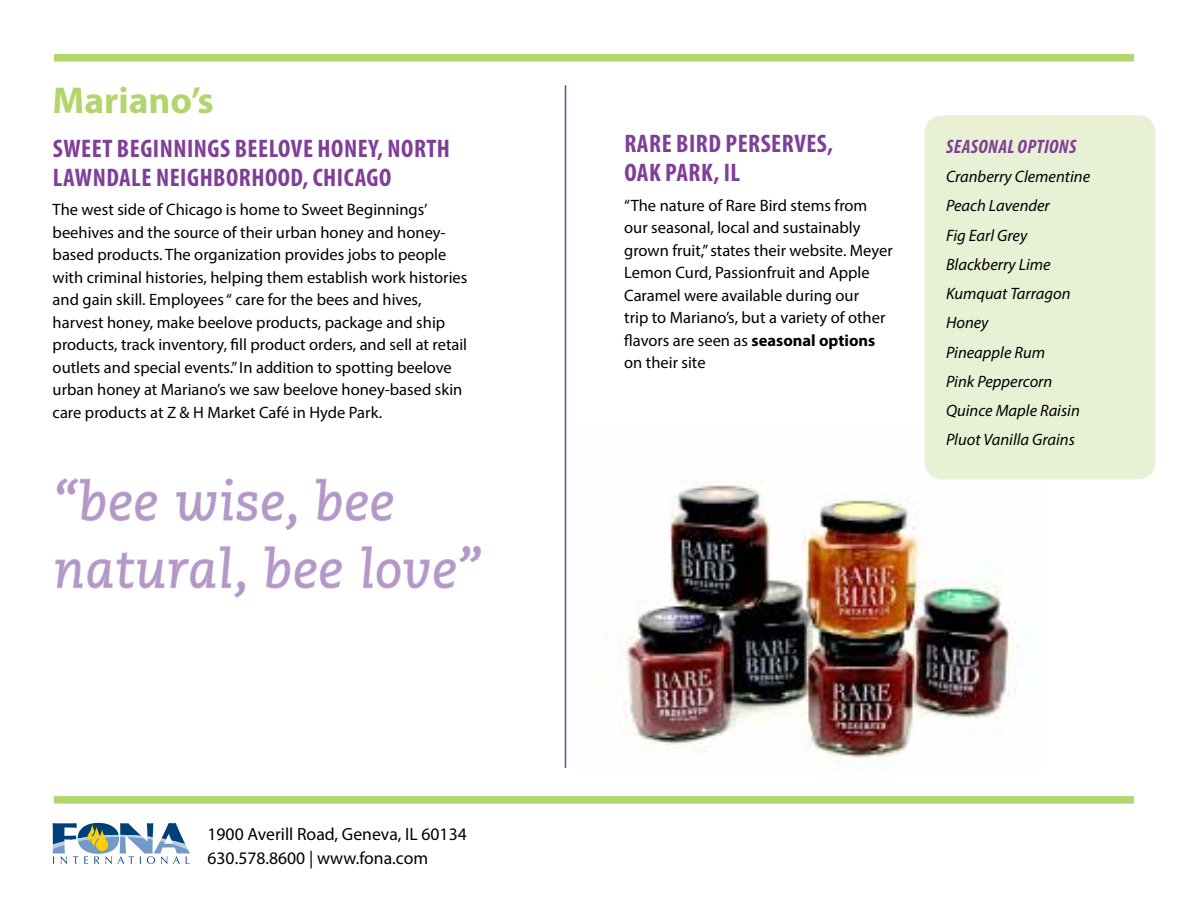
<style>
.page{position:relative;width:1188px;height:918px;background:#fff}
.page>*{position:absolute;margin:0;border:0;box-sizing:border-box;transform-origin:0 0}
.t1{font:italic 52.5px/67.5px "Caecilia LT Std";letter-spacing:.02em;color:#b597c7}
.t2{font:700 37.5px "Myriad Pro";color:#b2d56c}
.t3{font:700 condensed 25.5px/28.5px "Myriad Pro";letter-spacing:.02em;color:#7f3f98}
.t4{font:italic 700 condensed 19.5px "Myriad Pro";letter-spacing:.02em;color:#7f3f98}
.t5{font:17.7px/24.3px "Myriad Pro";color:#000}
.t6{font:16.5px/22.5px "Myriad Pro";color:#000}
.t7{font:italic 16.5px/29.2px "Myriad Pro";color:#000}
.s1{font-weight:700}
</style>
<div class="page">
<img style="left:604px;top:473px;width:436px;height:296px">
<div style="left:924px;top:115px;width:232px;height:364px;background:#e8f1d4;border-radius:18px"></div>
<svg style="left:53px;top:823px;width:137px;height:41px"></svg>
<div style="left:54px;top:54px;width:1080px;height:8px;background:#b2d56c"></div>
<div style="left:54px;top:796px;width:1080px;height:8px;background:#b2d56c"></div>
<svg style="left:55px;top:478px;width:426px;height:120px"></svg>
<hr style="left:565px;top:85px;width:1px;height:683px;background:#7f3f98">
<h2 class="t2" style="left:53px;top:76px;width:163px">Mariano’s</h2>
<h3 class="t3" style="left:53px;top:134px;width:399px">SWEET BEGINNINGS BEELOVE HONEY, NORTH<br>LAWNDALE NEIGHBORHOOD, CHICAGO</h3>
<p class="t6" style="left:53px;top:198px;width:416px">The west side of Chicago is home to Sweet Beginnings’ beehives and the source of their urban honey and honey&shy;based products. The organization provides jobs to people with criminal histories, helping them establish work histories and gain skill. Employees “ care for the bees and hives, harvest honey, make beelove products, package and ship products, track inventory, fill product orders, and sell at retail outlets and special events.” In addition to spotting beelove urban honey at Mariano’s we saw beelove honey-based skin care products at Z &amp; H Market Café in Hyde Park.</p>
<h1 class="t1" style="left:54px;top:469px;width:429px">“bee wise, bee natural, bee love”</h1>
<p class="t5" style="left:208px;top:821px;width:261px">1900 Averill Road, Geneva, IL 60134<br>630.578.8600 | www.fona.com</p>
<h3 class="t3" style="left:624px;top:128px;width:210px;line-height:29.2px">RARE BIRD PERSERVES,<br>OAK PARK, IL</h3>
<p class="t6" style="left:624px;top:194px;width:270px">“The nature of Rare Bird stems from our seasonal, local and sustainably grown fruit,” states their website. Meyer Lemon Curd, Passionfruit and Apple Caramel were available during our<br>trip to Mariano’s, but a variety of other flavors are seen as <span class="s1">seasonal options </span>on their site</p>
<p class="t4" style="left:946px;top:134px;width:132px">SEASONAL OPTIONS</p>
<p class="t7" style="left:946px;top:162px;width:146px">Cranberry Clementine<br>Peach Lavender<br>Fig Earl Grey<br>Blackberry Lime<br>Kumquat Tarragon<br>Honey<br>Pineapple Rum<br>Pink Peppercorn<br>Quince Maple Raisin<br>Pluot Vanilla Grains</p>
</div>
